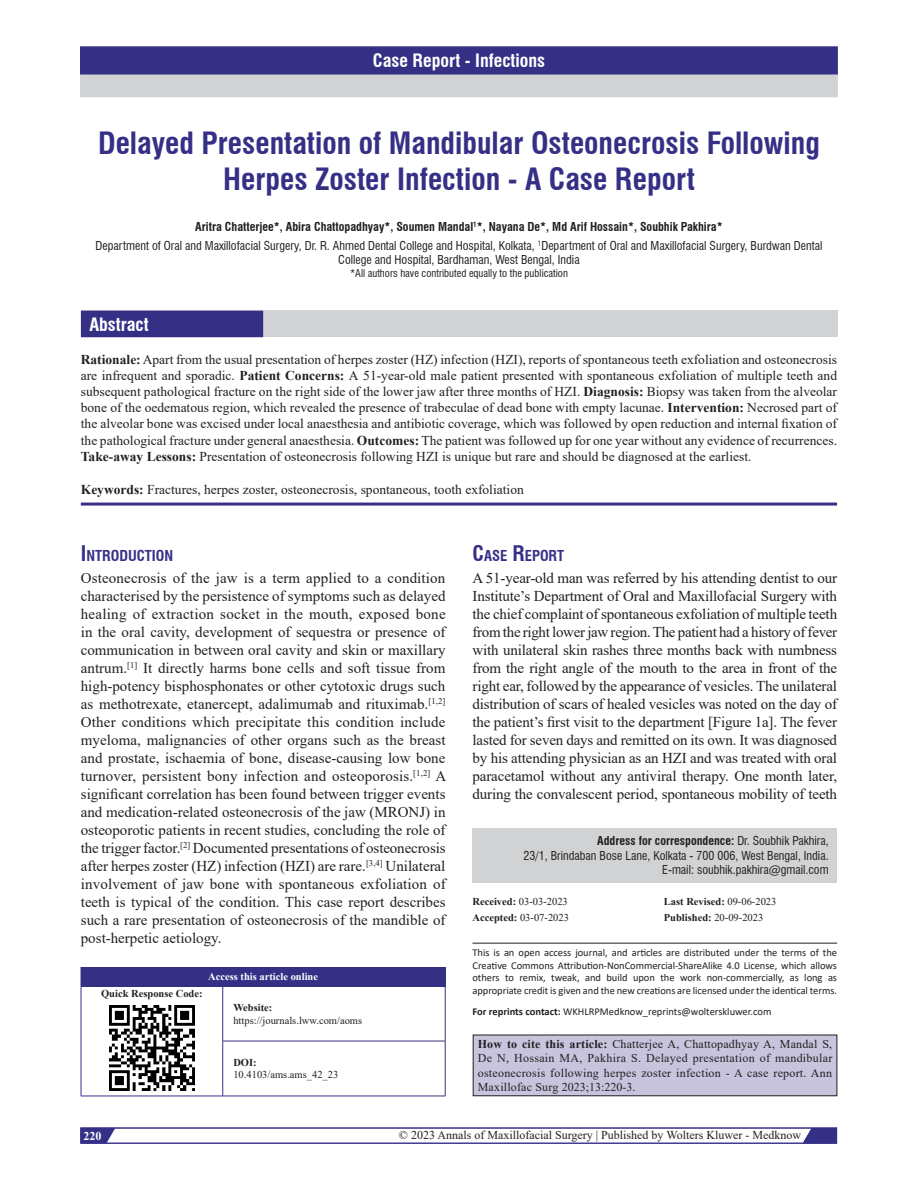
<style>
.page{position:relative;width:918px;height:1188px;background:#fff}
.page>*{position:absolute;margin:0;border:0;box-sizing:border-box;transform-origin:0 0}
.AT{font:700 condensed 30px/36px "Swiss 721 BT";color:#353086;text-align:center}
.AH{font:700 condensed 18px "Swiss 721 BT";color:#fff}
.ABSH{font:700 condensed 18px "Swiss 721 BT";color:#fff}
.TX{font:15px/18px "Times New Roman";letter-spacing:-.005em;color:#231f20;text-align:justify}
.t1{font:700 condensed 14.7px "Swiss 721 BT";color:#353086}
.ABS{font:13.5px/16.2px "Times New Roman";color:#231f20;text-align:justify}
.KWD{font:13.5px "Times New Roman";color:#231f20}
.HTC{font:12px/14.4px "Times New Roman";color:#231f20;text-align:justify}
.AFF{font:condensed 12px/14.4px "Swiss 721 BT";color:#231f20;text-align:center}
.ADD{font:condensed 12px/14.4px "Swiss 721 BT";color:#231f20;text-align:right}
.AU{font:700 condensed 12px "Swiss 721 BT";color:#231f20}
.t2{font:700 12px "Times New Roman";color:#fff}
.OS{font:10.5px/12.6px "Calibri";letter-spacing:-.005em;color:#231f20;text-align:justify}
.Website{font:10.5px/12.6px "Times New Roman";color:#231f20}
.AFF-2{font:condensed 10.5px "Swiss 721 BT";color:#231f20}
.HIS{font:700 10.5px "Times New Roman";color:#231f20}
.HIS-2{font:10.5px "Times New Roman";color:#231f20}
.ATAO{font:700 10.5px "Times New Roman";color:#fff}
.QRC{font:700 10.5px "Times New Roman";color:#231f20}
.s1{font-weight:700}
.s2{font-size:21px}
.s3{font-weight:400}
</style>
<div class="page">
<svg style="left:80px;top:1128px;width:758px;height:16px"></svg>
<div style="left:80px;top:46px;width:758px;height:51px;background:#d1d2d4"></div>
<div style="left:81px;top:47px;width:756px;height:27px;background:#353086"></div>
<div style="left:80px;top:46px;width:758px;height:29px;border:2px solid #353086"></div>
<hr style="left:81px;top:503px;width:756px;height:3px;background:#353086">
<div style="left:473px;top:828px;width:364px;height:55px;background:#d1d2d4"></div>
<div style="left:81px;top:967px;width:364px;height:19px;background:#353086"></div>
<svg style="left:445px;top:967px;width:1px;height:19px"></svg>
<hr style="left:81px;top:986px;width:1px;height:55px;background:#353086">
<hr style="left:81px;top:1041px;width:1px;height:55px;background:#353086">
<hr style="left:81px;top:986px;width:142px;height:1px;background:#353086">
<hr style="left:222px;top:986px;width:1px;height:55px;background:#353086">
<hr style="left:223px;top:986px;width:222px;height:1px;background:#353086">
<hr style="left:445px;top:986px;width:1px;height:55px;background:#353086">
<hr style="left:81px;top:1096px;width:142px;height:1px;background:#353086">
<hr style="left:222px;top:1041px;width:1px;height:55px;background:#353086">
<hr style="left:223px;top:1041px;width:222px;height:1px;background:#353086">
<hr style="left:445px;top:1041px;width:1px;height:55px;background:#353086">
<hr style="left:223px;top:1096px;width:222px;height:1px;background:#353086">
<img style="left:109px;top:1005px;width:85px;height:85px">
<hr style="left:472px;top:943px;width:365px;height:1px;background:#231f20">
<div style="left:473px;top:1035px;width:364px;height:61px;background:#c8c4de"></div>
<div style="left:473px;top:1035px;width:364px;height:61px;border:1px solid #231f20"></div>
<div style="left:81px;top:311px;width:756px;height:26px;background:#d1d2d4"></div>
<div style="left:81px;top:311px;width:182px;height:26px;background:#353086"></div>
<p class="AH" style="left:373px;top:50px;width:174px">Case Report - Infections</p>
<p class="AT" style="left:98px;top:125px;width:723px">Delayed Presentation of Mandibular Osteonecrosis Following<br>Herpes Zoster Infection - A Case Report</p>
<p class="AU" style="left:195px;top:219px;width:529px">Aritra Chatterjee*, Abira Chattopadhyay*, Soumen Mandal<sup>1</sup>*, Nayana De*, Md Arif Hossain*, Soubhik Pakhira*</p>
<p class="AFF" style="left:96px;top:238px;width:728px">Department of Oral and Maxillofacial Surgery, Dr. R. Ahmed Dental College and Hospital, Kolkata, <sup>1</sup>Department of Oral and Maxillofacial Surgery, Burdwan Dental<br>College and Hospital, Bardhaman, West Bengal, India</p>
<p class="AFF-2" style="left:350px;top:267px;width:219px">*All authors have contributed equally to the publication</p>
<p class="ABSH" style="left:89px;top:314px;width:61px">Abstract</p>
<p class="ABS" style="left:81px;top:351px;width:758px"><span class="s1">Rationale:</span> Apart from the usual presentation of herpes zoster (HZ) infection (HZI), reports of spontaneous teeth exfoliation and osteonecrosis are infrequent and sporadic. <span class="s1">Patient Concerns:</span> A 51‑year‑old male patient presented with spontaneous exfoliation of multiple teeth and subsequent pathological fracture on the right side of the lower jaw after three months of HZI. <span class="s1">Diagnosis:</span> Biopsy was taken from the alveolar bone of the oedematous region, which revealed the presence of trabeculae of dead bone with empty lacunae. <span class="s1">Intervention:</span> Necrosed part of the alveolar bone was excised under local anaesthesia and antibiotic coverage, which was followed by open reduction and internal fixation of the pathological fracture under general anaesthesia. <span class="s1">Outcomes:</span> The patient was followed up for one year without any evidence of recurrences.<br><span class="s1">Take-away Lessons:</span> Presentation of osteonecrosis following HZI is unique but rare and should be diagnosed at the earliest.</p>
<p class="KWD" style="left:81px;top:480px;width:445px"><span class="s1">Keywords:</span> Fractures, herpes zoster, osteonecrosis, spontaneous, tooth exfoliation</p>
<h1 class="t1" style="left:81px;top:547px;width:94px"><span class="s2">I</span>NTRODUCTION</h1>
<p class="TX" style="left:81px;top:569px;width:367px">Osteonecrosis of the jaw is a term applied to a condition characterised by the persistence of symptoms such as delayed healing of extraction socket in the mouth, exposed bone in the oral cavity, development of sequestra or presence of communication in between oral cavity and skin or maxillary antrum.<sup>[1]</sup> It directly harms bone cells and soft tissue from high‑potency bisphosphonates or other cytotoxic drugs such as methotrexate, etanercept, adalimumab and rituximab.<sup>[1,2] </sup>Other conditions which precipitate this condition include myeloma, malignancies of other organs such as the breast and prostate, ischaemia of bone, disease‑causing low bone turnover, persistent bony infection and osteoporosis.<sup>[1,2]</sup> A significant correlation has been found between trigger events and medication‑related osteonecrosis of the jaw (MRONJ) in osteoporotic patients in recent studies, concluding the role of the trigger factor.<sup>[2]</sup> Documented presentations of osteonecrosis after herpes zoster (HZ) infection (HZI) are rare.<sup>[3,4]</sup> Unilateral involvement of jaw bone with spontaneous exfoliation of teeth is typical of the condition. This case report describes such a rare presentation of osteonecrosis of the mandible of post‑herpetic aetiology.</p>
<p class="ATAO" style="left:208px;top:969px;width:111px">Access this article online</p>
<p class="QRC" style="left:101px;top:986px;width:103px">Quick Response Code:</p>
<p class="Website" style="left:233px;top:1001px;width:130px"><span class="s1">Website: </span>https://journals.lww.com/aoms</p>
<p class="Website" style="left:233px;top:1056px;width:106px"><span class="s1">DOI:<br></span>10.4103/ams.ams_42_23</p>
<h1 class="t1" style="left:472px;top:547px;width:93px"><span class="s2">C</span>ASE <span class="s2">R</span>EPORT</h1>
<p class="TX" style="left:472px;top:569px;width:366px">A 51‑year‑old man was referred by his attending dentist to our Institute’s Department of Oral and Maxillofacial Surgery with the chief complaint of spontaneous exfoliation of multiple teeth from the right lower jaw region. The patient had a history of fever with unilateral skin rashes three months back with numbness from the right angle of the mouth to the area in front of the right ear, followed by the appearance of vesicles. The unilateral distribution of scars of healed vesicles was noted on the day of the patient’s first visit to the department [Figure 1a]. The fever lasted for seven days and remitted on its own. It was diagnosed by his attending physician as an HZI and was treated with oral paracetamol without any antiviral therapy. One month later, during the convalescent period, spontaneous mobility of teeth</p>
<p class="ADD" style="left:524px;top:834px;width:307px"><span class="s1">Address for correspondence:</span> Dr. Soubhik Pakhira,<br>23/1, Brindaban Bose Lane, Kolkata ‑ 700 006, West Bengal, India.<br>E‑mail: soubhik.pakhira@gmail.com</p>
<p class="HIS-2" style="left:472px;top:894px;width:97px"><span class="s1">Received:</span> 03‑03‑2023</p>
<p class="HIS-2" style="left:472px;top:910px;width:98px"><span class="s1">Accepted:</span> 03‑07‑2023</p>
<p class="HIS" style="left:664px;top:894px;width:114px">Last Revised: <span class="s3">09‑06‑2023</span></p>
<p class="HIS" style="left:664px;top:909px;width:101px">Published: <span class="s3">20-09-2023</span></p>
<p class="OS" style="left:472px;top:946px;width:366px">This is an open access journal, and articles are distributed under the terms of the Creative Commons Attribution‑NonCommercial‑ShareAlike 4.0 License, which allows others to remix, tweak, and build upon the work non‑commercially, as long as appropriate credit is given and the new creations are licensed under the identical terms.</p>
<p class="OS" style="left:472px;top:1005px;width:300px"><span class="s1">For reprints contact:</span> WKHLRPMedknow_reprints@wolterskluwer.com</p>
<p class="HTC" style="left:478px;top:1036px;width:356px"><span class="s1">How to cite this article:</span> Chatterjee A, Chattopadhyay A, Mandal S, De N, Hossain MA, Pakhira S. Delayed presentation of mandibular osteonecrosis following herpes zoster infection - A case report. Ann Maxillofac Surg 2023;13:220-3.</p>
<p class="t2" style="left:84px;top:1127px;width:19px">220</p>
<p class="HTC" style="left:399px;top:1128px;width:404px">© 2023 Annals of Maxillofacial Surgery | Published by Wolters Kluwer - Medknow</p>
</div>
